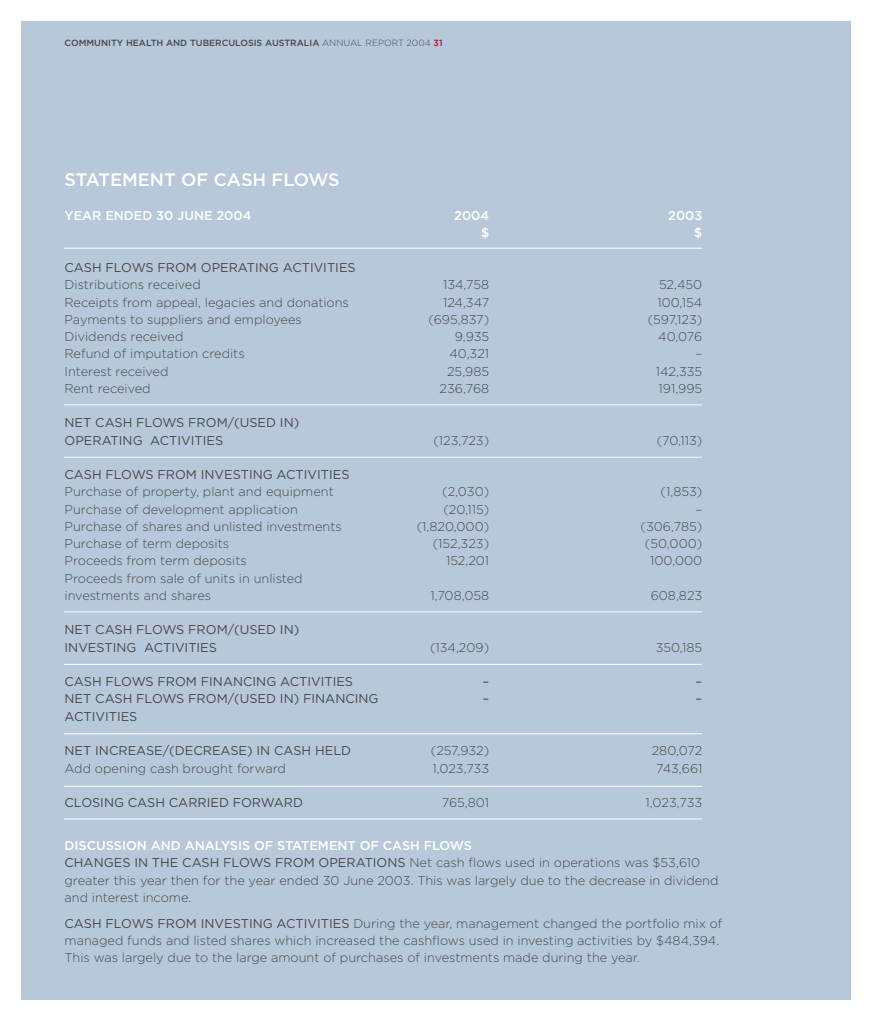
<style>
.page{position:relative;width:872px;height:1021px;background:#fff}
.page>*{position:absolute;margin:0;border:0;box-sizing:border-box;transform-origin:0 0}
.t1{font:500 18px "Gotham";color:#fff}
.t2{font:300 12.75px/17.2px "Gotham";color:#484848}
.t3{font:12.75px/17.2px "Gotham";color:#484848}
.t4{font:500 12.75px "Gotham";color:#fff}
.t5{font:500 9px "Gotham";color:#484848}
.s1{font-weight:300}
.s2{color:#bf0e27}
.s3{font-weight:500;color:#fff}
.s4{font-weight:400}
</style>
<div class="page">
<div style="left:21px;top:22px;width:829px;height:978px;background:#b7c8db"></div>
<hr style="left:64px;top:248px;width:638px;height:1px;background:#fff">
<hr style="left:64px;top:404px;width:638px;height:1px;background:#fff">
<hr style="left:64px;top:457px;width:638px;height:1px;background:#fff">
<hr style="left:64px;top:611px;width:638px;height:1px;background:#fff">
<hr style="left:64px;top:664px;width:638px;height:1px;background:#fff">
<hr style="left:64px;top:733px;width:638px;height:1px;background:#fff">
<hr style="left:64px;top:786px;width:638px;height:1px;background:#fff">
<hr style="left:64px;top:818px;width:638px;height:1px;background:#fff">
<p class="t5" style="left:65px;top:37px;width:379px">COMMUNITY HEALTH AND TUBERCULOSIS AUSTRALIA <span class="s1">ANNUAL REPORT 2004</span> <span class="s2">31</span></p>
<h1 class="t1" style="left:65px;top:169px;width:277px">STATEMENT OF CASH FLOWS</h1>
<p class="t4" style="left:65px;top:208px;width:188px">YEAR ENDED 30 JUNE 2004</p>
<p class="t4" style="left:454px;top:208px;width:36px">2004</p>
<p class="t4" style="left:668px;top:208px;width:36px">2003</p>
<p class="t4" style="left:481px;top:226px;width:10px">$</p>
<p class="t4" style="left:694px;top:226px;width:10px">$</p>
<p class="t3" style="left:65px;top:258px;width:293px">CASH FLOWS FROM OPERATING ACTIVITIES</p>
<p class="t2" style="left:65px;top:276px;width:138px">Distributions received</p>
<p class="t2" style="left:443px;top:276px;width:48px">134,758</p>
<p class="t2" style="left:659px;top:276px;width:45px">52,450</p>
<p class="t2" style="left:65px;top:293px;width:286px">Receipts from appeal, legacies and donations</p>
<p class="t2" style="left:443px;top:293px;width:48px">124,347</p>
<p class="t2" style="left:657px;top:293px;width:46px">100,154</p>
<p class="t2" style="left:65px;top:310px;width:239px">Payments to suppliers and employees</p>
<p class="t2" style="left:428px;top:310px;width:62px">(695,837)</p>
<p class="t2" style="left:647px;top:310px;width:56px">(597,123)</p>
<p class="t2" style="left:65px;top:328px;width:120px">Dividends received</p>
<p class="t2" style="left:455px;top:328px;width:36px">9,935</p>
<p class="t2" style="left:658px;top:328px;width:46px">40,076</p>
<p class="t2" style="left:65px;top:345px;width:182px">Refund of imputation credits</p>
<p class="t2" style="left:449px;top:345px;width:41px">40,321</p>
<p class="t2" style="left:695px;top:345px;width:8px">–</p>
<p class="t2" style="left:65px;top:362px;width:105px">Interest received</p>
<p class="t2" style="left:447px;top:362px;width:44px">25,985</p>
<p class="t2" style="left:656px;top:362px;width:48px">142,335</p>
<p class="t2" style="left:65px;top:379px;width:88px">Rent received</p>
<p class="t2" style="left:439px;top:379px;width:51px">236,768</p>
<p class="t2" style="left:658px;top:379px;width:45px">191,995</p>
<p class="t3" style="left:65px;top:414px;width:236px">NET CASH FLOWS FROM/(USED IN)<br>OPERATING ACTIVITIES</p>
<p class="t2" style="left:433px;top:431px;width:57px">(123,723)</p>
<p class="t2" style="left:656px;top:431px;width:47px">(70,113)</p>
<p class="t3" style="left:65px;top:465px;width:286px">CASH FLOWS FROM INVESTING ACTIVITIES</p>
<p class="t2" style="left:65px;top:483px;width:271px">Purchase of property, plant and equipment</p>
<p class="t2" style="left:442px;top:483px;width:48px">(2,030)</p>
<p class="t2" style="left:660px;top:483px;width:43px">(1,853)</p>
<p class="t2" style="left:65px;top:500px;width:235px">Purchase of development application</p>
<p class="t2" style="left:443px;top:500px;width:47px">(20,115)</p>
<p class="t2" style="left:695px;top:500px;width:8px">–</p>
<p class="t2" style="left:65px;top:517px;width:279px">Purchase of shares and unlisted investments</p>
<p class="t2" style="left:417px;top:517px;width:74px">(1,820,000)</p>
<p class="t2" style="left:640px;top:517px;width:63px">(306,785)</p>
<p class="t2" style="left:65px;top:535px;width:166px">Purchase of term deposits</p>
<p class="t2" style="left:433px;top:535px;width:58px">(152,323)</p>
<p class="t2" style="left:645px;top:535px;width:59px">(50,000)</p>
<p class="t2" style="left:65px;top:552px;width:184px">Proceeds from term deposits</p>
<p class="t2" style="left:446px;top:552px;width:45px">152,201</p>
<p class="t2" style="left:650px;top:552px;width:53px">100,000</p>
<p class="t2" style="left:65px;top:569px;width:240px">Proceeds from sale of units in unlisted investments and shares</p>
<p class="t2" style="left:430px;top:586px;width:60px">1,708,058</p>
<p class="t2" style="left:650px;top:586px;width:53px">608,823</p>
<p class="t3" style="left:65px;top:621px;width:236px">NET CASH FLOWS FROM/(USED IN)<br>INVESTING ACTIVITIES</p>
<p class="t2" style="left:430px;top:638px;width:61px">(134,209)</p>
<p class="t2" style="left:655px;top:638px;width:48px">350,185</p>
<p class="t3" style="left:65px;top:672px;width:290px">CASH FLOWS FROM FINANCING ACTIVITIES</p>
<p class="t3" style="left:482px;top:672px;width:8px">–</p>
<p class="t3" style="left:695px;top:672px;width:8px">–</p>
<p class="t3" style="left:65px;top:690px;width:315px">NET CASH FLOWS FROM/(USED IN) FINANCING</p>
<p class="t3" style="left:482px;top:690px;width:8px">–</p>
<p class="t3" style="left:695px;top:690px;width:8px">–</p>
<p class="t3" style="left:65px;top:707px;width:74px">ACTIVITIES</p>
<p class="t3" style="left:65px;top:741px;width:288px">NET INCREASE/(DECREASE) IN CASH HELD</p>
<p class="t2" style="left:431px;top:742px;width:60px">(257,932)</p>
<p class="t2" style="left:652px;top:742px;width:52px">280,072</p>
<p class="t2" style="left:65px;top:759px;width:223px">Add opening cash brought forward</p>
<p class="t2" style="left:432px;top:759px;width:58px">1,023,733</p>
<p class="t2" style="left:656px;top:759px;width:47px">743,661</p>
<p class="t3" style="left:65px;top:793px;width:240px">CLOSING CASH CARRIED FORWARD</p>
<p class="t2" style="left:442px;top:793px;width:49px">765,801</p>
<p class="t2" style="left:645px;top:793px;width:58px">1,023,733</p>
<p class="t2" style="left:65px;top:836px;width:655px"><span class="s3">DISCUSSION AND ANALYSIS OF STATEMENT OF CASH FLOWS<br></span><span class="s4">CHANGES IN THE CASH FLOWS FROM OPERATIONS</span> Net cash flows used in operations was $53,610 greater this year then for the year ended 30 June 2003. This was largely due to the decrease in dividend and interest income.</p>
<p class="t2" style="left:65px;top:914px;width:659px"><span class="s4">CASH FLOWS FROM INVESTING ACTIVITIES</span> During the year, management changed the portfolio mix of managed funds and listed shares which increased the cashflows used in investing activities by $484,394.<br>This was largely due to the large amount of purchases of investments made during the year.</p>
</div>
